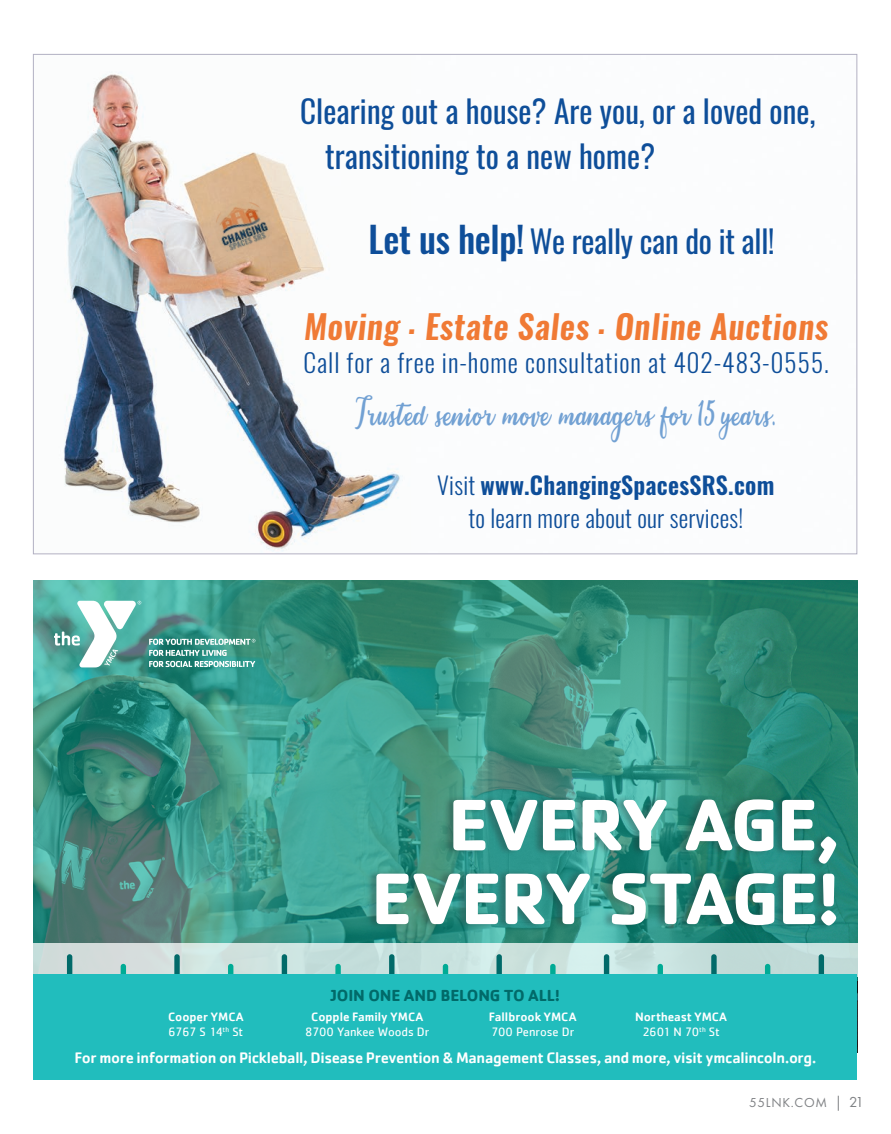
<style>
.page{position:relative;width:891px;height:1134px;background:#fff}
.page>*{position:absolute;margin:0;border:0;box-sizing:border-box;transform-origin:0 0}
.t1{font:700 75.6px/73.8px "Cachet";letter-spacing:-.03em;color:#fff;text-align:right}
.t2{font:italic 600 33px "Oswald";letter-spacing:.02em;color:#f07a35}
.t3{font:italic 31.5px/45px "Oswald";color:#0e4e99}
.t4{font:300 25.5px "Oswald";letter-spacing:.035em;color:#0e4e99}
.t5{font:300 24px/33px "Oswald";letter-spacing:.01em;color:#0e4e99;text-align:center}
.t6{font:21px "Candice";letter-spacing:.05em;color:#72a1d3}
.t7{font:700 16.5px "Cachet";letter-spacing:-.01em;color:#016a69}
.t8{font:500 15.75px "Cachet";letter-spacing:-.02em;color:#fff}
.t9{font:13.5px "Futura PT";letter-spacing:.05em;color:#808285}
.t10{font:500 12.6px/15.1px "Cachet";color:#fff}
.t11{font:12.6px "Cachet";color:#fff}
.s1{font-weight:500;font-style:normal;font-size:36px}
.s2{font-size:18px}
.s3{font-weight:600}
.s4{font-weight:400}
.s5{font-size:15px}
</style>
<div class="page">
<img style="left:63px;top:72px;width:340px;height:480px">
<img style="left:208px;top:193px;width:71px;height:71px">
<svg style="left:34px;top:580px;width:823px;height:363px;background:#3b9281"></svg>
<svg style="left:34px;top:943px;width:823px;height:32px;background:#c5dfdc"></svg>
<div style="left:121px;top:964px;width:5px;height:54px;background:#00ab95;border-radius:3px"></div>
<div style="left:228px;top:964px;width:5px;height:54px;background:#00ab95;border-radius:3px"></div>
<div style="left:335px;top:964px;width:6px;height:54px;background:#00ab95;border-radius:3px"></div>
<div style="left:443px;top:964px;width:5px;height:54px;background:#00ab95;border-radius:3px"></div>
<div style="left:550px;top:964px;width:6px;height:54px;background:#00ab95;border-radius:3px"></div>
<div style="left:658px;top:964px;width:5px;height:54px;background:#00ab95;border-radius:3px"></div>
<div style="left:765px;top:964px;width:5px;height:54px;background:#00ab95;border-radius:3px"></div>
<div style="left:67px;top:954px;width:5px;height:54px;background:#016a69;border-radius:3px"></div>
<div style="left:174px;top:954px;width:6px;height:54px;background:#016a69;border-radius:3px"></div>
<div style="left:282px;top:954px;width:5px;height:54px;background:#016a69;border-radius:3px"></div>
<div style="left:389px;top:954px;width:6px;height:54px;background:#016a69;border-radius:3px"></div>
<div style="left:496px;top:954px;width:6px;height:54px;background:#016a69;border-radius:3px"></div>
<div style="left:604px;top:954px;width:5px;height:54px;background:#016a69;border-radius:3px"></div>
<div style="left:711px;top:954px;width:6px;height:54px;background:#016a69;border-radius:3px"></div>
<div style="left:819px;top:954px;width:5px;height:54px;background:#016a69;border-radius:3px"></div>
<div style="left:34px;top:975px;width:823px;height:105px;background:#21bdbd"></div>
<div style="left:366px;top:794px;width:470px;height:137px;background:#231f20;opacity:.3"></div>
<svg style="left:54px;top:601px;width:87px;height:66px"></svg>
<svg style="left:149px;top:639px;width:106px;height:28px;background:#6aaea3"></svg>
<h3 class="t3" style="left:326px;top:89px;width:496px;text-indent:-25px">Clearing out a house? Are you, or a loved one, transitioning to a new home?</h3>
<h3 class="t3" style="left:369px;top:219px;width:413px"><span class="s1">Let us help!</span> We really can do it all!</h3>
<h2 class="t2" style="left:304px;top:303px;width:526px">Moving . Estate Sales . Online Auctions</h2>
<h3 class="t4" style="left:304px;top:345px;width:527px">Call for a free in-home consultation at 402-483-0555.</h3>
<h3 class="t6" style="left:355px;top:405px;width:424px">Trusted senior move managers for <span class="s2">15</span> years.</h3>
<h3 class="t5" style="left:437px;top:468px;width:339px">Visit <span class="s3">www.ChangingSpacesSRS.com </span>to learn more about our services!</h3>
<h1 class="t1" style="left:371px;top:785px;width:471px">EVERY AGE,<br>EVERY STAGE!</h1>
<p class="t7" style="left:331px;top:985px;width:231px">JOIN ONE AND BELONG TO ALL!</p>
<p class="t10" style="left:311px;top:1009px;width:114px">Copple Family YMCA</p>
<p class="t11" style="left:305px;top:1025px;width:126px">8700 Yankee Woods Dr</p>
<p class="t10" style="left:168px;top:1009px;width:77px">Cooper YMCA<br><span class="s4">6767 S 14</span><sup>th</sup> <span class="s4">St</span></p>
<p class="t10" style="left:489px;top:1009px;width:89px">Fallbrook YMCA</p>
<p class="t11" style="left:491px;top:1025px;width:85px">700 Penrose Dr</p>
<p class="t10" style="left:635px;top:1009px;width:94px;text-align:center">Northeast YMCA<br><span class="s4">2601 N 70</span><sup>th</sup> <span class="s4">St</span></p>
<p class="t8" style="left:74px;top:1048px;width:744px">For more information on Pickleball, Disease Prevention &amp; Management Classes, and more, visit ymcalincoln.org.</p>
<p class="t9" style="left:749px;top:1094px;width:116px">55LNK.COM <span class="s5">| 21</span></p>
</div>
